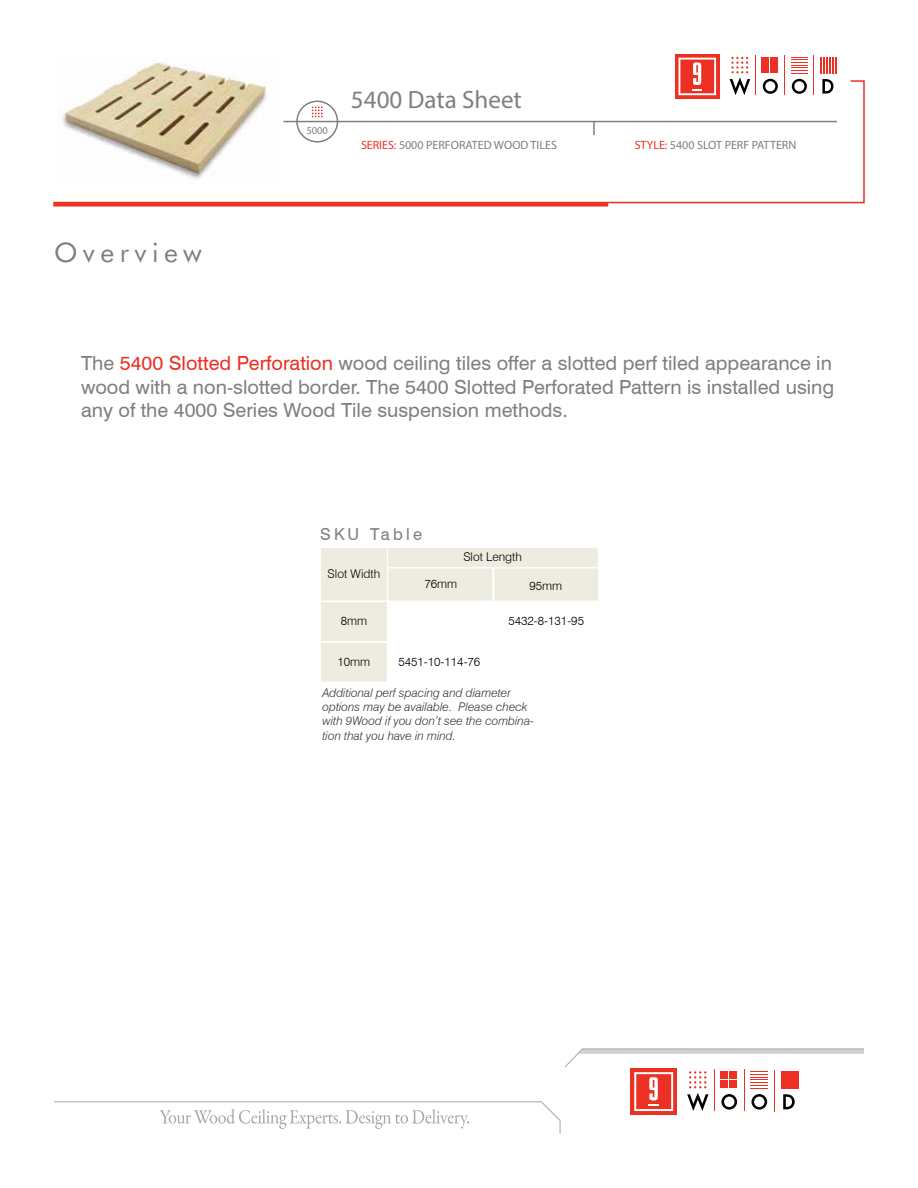
<style>
.page{position:relative;width:918px;height:1188px;background:#fff}
.page>*{position:absolute;margin:0;border:0;box-sizing:border-box;transform-origin:0 0}
.t1{font:27px "Futura BT";letter-spacing:.2em;color:#7f7f7f}
.t2{font:25.05px "Myriad Pro";color:#7f7f7f}
.t3{font:19.5px/23.4px "Swiss 721 BT";color:#7f7f7f;text-align:justify}
.t4{font:16.5px "Swiss 721 BT";letter-spacing:.2em;color:#7f7f7f}
.t5{font:italic 300 12px/14.4px "Swiss 721 BT";color:#323232}
.t6{font:300 12px "Swiss 721 BT";color:#000}
.t7{font:12px "Myriad Pro";color:#7f7f7f}
.t8{font:10.5px "Myriad Pro";color:#7f7f7f}
.s1{color:#ed3024}
.s2{color:#ec3024}
</style>
<div class="page">
<svg style="left:54px;top:1048px;width:810px;height:86px"></svg>
<div style="left:493px;top:567px;width:107px;height:35px;background:#eeece1;border:2px solid #fff"></div>
<div style="left:319px;top:547px;width:69px;height:55px;background:#eeece1;border:2px solid #fff"></div>
<div style="left:387px;top:567px;width:107px;height:35px;background:#eeece1;border:2px solid #fff"></div>
<div style="left:387px;top:547px;width:212px;height:21px;background:#eeece1;border:1px solid #fff"></div>
<div style="left:319px;top:601px;width:69px;height:42px;background:#eeece1;border:2px solid #fff"></div>
<div style="left:319px;top:641px;width:69px;height:42px;background:#eeece1;border:2px solid #fff"></div>
<div style="left:388px;top:601px;width:105px;height:41px;background:#fff"></div>
<hr style="left:813px;top:55px;width:1px;height:40px;background:#ed3024">
<hr style="left:784px;top:55px;width:1px;height:40px;background:#ed3024">
<hr style="left:755px;top:55px;width:1px;height:40px;background:#ed3024">
<div style="left:675px;top:54px;width:44px;height:45px;background:#ed3024"></div>
<img style="left:58px;top:56px;width:209px;height:123px">
<hr style="left:284px;top:121px;width:553px;height:1px;background:#7f7f7f">
<div style="left:296px;top:101px;width:42px;height:42px;border:2px solid #7f7f7f;border-radius:50%"></div>
<svg style="left:312px;top:106px;width:11px;height:11px"></svg>
<svg style="left:593px;top:122px;width:2px;height:13px"></svg>
<svg style="left:606px;top:57px;width:259px;height:147px"></svg>
<svg style="left:53px;top:202px;width:555px;height:5px;background:#ee4338"></svg>
<h1 class="t1" style="left:54px;top:236px;width:149px">Overview</h1>
<p class="t8" style="left:306px;top:124px;width:23px">5000</p>
<p class="t2" style="left:351px;top:84px;width:172px">5400 Data Sheet</p>
<p class="t7" style="left:361px;top:137px;width:197px"><span class="s1">SERIES:</span> 5000 PERFORATED WOOD TILES</p>
<p class="t7" style="left:635px;top:137px;width:163px"><span class="s1">STYLE:</span> 5400 SLOT PERF PATTERN</p>
<p class="t3" style="left:81px;top:352px;width:755px">The <span class="s2">5400 Slotted Perforation</span> wood ceiling tiles offer a slotted perf tiled appearance in wood with a non-slotted border. The 5400 Slotted Perforated Pattern is installed using any of the 4000 Series Wood Tile suspension methods.</p>
<p class="t4" style="left:320px;top:524px;width:104px">SKU Table</p>
<p class="t6" style="left:463px;top:550px;width:60px">Slot Length</p>
<p class="t6" style="left:328px;top:567px;width:54px">Slot Width</p>
<p class="t6" style="left:425px;top:577px;width:34px">76mm</p>
<p class="t6" style="left:529px;top:578px;width:34px">95mm</p>
<p class="t6" style="left:341px;top:614px;width:28px">8mm</p>
<p class="t6" style="left:337px;top:654px;width:34px">10mm</p>
<p class="t6" style="left:508px;top:614px;width:77px">5432-8-131-95</p>
<p class="t6" style="left:398px;top:654px;width:83px">5451-10-114-76</p>
<p class="t5" style="left:323px;top:685px;width:213px">Additional perf spacing and diameter options may be available. Please check with 9Wood if you don’t see the combina&shy;tion that you have in mind.</p>
</div>
